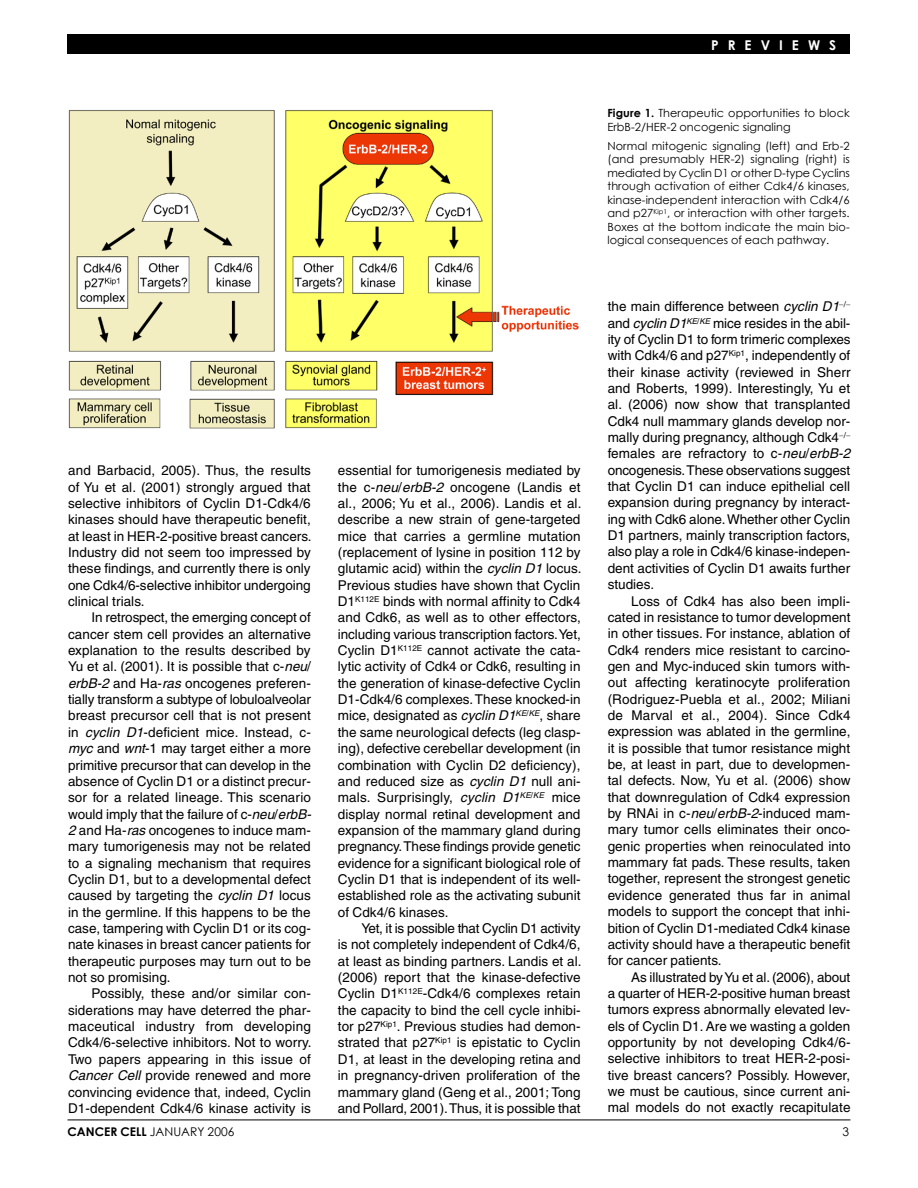
<style>
.page{position:relative;width:918px;height:1188px;background:#fff}
.page>*{position:absolute;margin:0;border:0;box-sizing:border-box;transform-origin:0 0}
.t1{font:13.5px/16.4px "Helvetica";color:#000;text-align:justify}
.t2{font:700 13.5px "Century Gothic";letter-spacing:.67em;color:#fff}
.t3{font:12px "Century Gothic";color:#000}
.t4{font:11.25px/13.5px "Century Gothic";letter-spacing:.005em;color:#000}
.s1{font-style:italic}
.s2{font-weight:700}
</style>
<div class="page">
<hr style="left:68px;top:1120px;width:782px;height:1px;background:#000">
<div style="left:68px;top:35px;width:782px;height:19px;background:#000"></div>
<img style="left:68px;top:110px;width:511px;height:319px">
<p class="t1" style="left:68px;top:462px;width:245px">and Barbacid, 2005). Thus, the results of Yu et al. (2001) strongly argued that selective inhibitors of Cyclin D1-Cdk4/6 kinases should have therapeutic benefit, at least in HER-2-positive breast cancers.<br>Industry did not seem too impressed by these findings, and currently there is only one Cdk4/6-selective inhibitor undergoing clinical trials.</p>
<p class="t1" style="left:68px;top:609px;width:245px;text-indent:24px">In retrospect, the emerging concept of cancer stem cell provides an alternative explanation to the results described by Yu et al. (2001). It is possible that c-<span class="s1">neu</span>/ <span class="s1">erbB-2</span> and Ha-<span class="s1">ras</span> oncogenes preferen&shy;tially transform a subtype of lobuloalveolar breast precursor cell that is not present in <span class="s1">cyclin D1</span>-deficient mice. Instead, c&shy;<span class="s1">myc</span> and <span class="s1">wnt</span>-1 may target either a more primitive precursor that can develop in the absence of Cyclin D1 or a distinct precur&shy;sor for a related lineage. This scenario would imply that the failure of c-<span class="s1">neu</span>/<span class="s1">erbB-2</span> and Ha-<span class="s1">ras</span> oncogenes to induce mam&shy;mary tumorigenesis may not be related to a signaling mechanism that requires Cyclin D1, but to a developmental defect caused by targeting the <span class="s1">cyclin D1</span> locus in the germline. If this happens to be the case, tampering with Cyclin D1 or its cog&shy;nate kinases in breast cancer patients for therapeutic purposes may turn out to be not so promising.</p>
<p class="t1" style="left:68px;top:985px;width:245px;text-indent:24px">Possibly, these and/or similar con&shy;siderations may have deterred the phar&shy;maceutical industry from developing Cdk4/6-selective inhibitors. Not to worry.<br>Two papers appearing in this issue of <span class="s1">Cancer Cell</span> provide renewed and more convincing evidence that, indeed, Cyclin D1-dependent Cdk4/6 kinase activity is</p>
<p class="t3" style="left:68px;top:1124px;width:168px"><span class="s2">CANCER CELL</span> January 2006</p>
<p class="t1" style="left:338px;top:462px;width:245px">essential for tumorigenesis mediated by the c-<span class="s1">neu</span>/<span class="s1">erbB-2</span> oncogene (Landis et al., 2006; Yu et al., 2006). Landis et al. describe a new strain of gene-targeted mice that carries a germline mutation (replacement of lysine in position 112 by glutamic acid) within the <span class="s1">cyclin D1</span> locus.<br>Previous studies have shown that Cyclin D1<sup>K112E</sup> binds with normal affinity to Cdk4 and Cdk6, as well as to other effectors, including various transcription factors. Yet, Cyclin D1<sup>K112E</sup> cannot activate the cata&shy;lytic activity of Cdk4 or Cdk6, resulting in the generation of kinase-defective Cyclin D1-Cdk4/6 complexes. These knocked-in mice, designated as <span class="s1">cyclin D1</span><sup>KE</sup><sup>/</sup><sup>KE</sup>, share the same neurological defects (leg clasp&shy;ing), defective cerebellar development (in combination with Cyclin D2 deficiency), and reduced size as <span class="s1">cyclin D1</span> null ani&shy;mals. Surprisingly, <span class="s1">cyclin D1</span><sup>KE</sup><sup>/</sup><sup>KE</sup> mice display normal retinal development and expansion of the mammary gland during pregnancy. These findings provide genetic evidence for a significant biological role of Cyclin D1 that is independent of its well&shy;established role as the activating subunit of Cdk4/6 kinases.</p>
<p class="t1" style="left:338px;top:920px;width:245px;text-indent:24px">Yet, it is possible that Cyclin D1 activity is not completely independent of Cdk4/6, at least as binding partners. Landis et al. (2006) report that the kinase-defective Cyclin D1<sup>K112E</sup>-Cdk4/6 complexes retain the capacity to bind the cell cycle inhibi&shy;tor p27<sup>Kip1</sup>. Previous studies had demon&shy;strated that p27<sup>Kip1</sup> is epistatic to Cyclin D1, at least in the developing retina and in pregnancy-driven proliferation of the mammary gland (Geng et al., 2001; Tong and Pollard, 2001). Thus, it is possible that</p>
<p class="t2" style="left:711px;top:35px;width:127px">PREVIEWS</p>
<p class="t4" style="left:607px;top:106px;width:244px"><span class="s2">FIGURE 1.</span> Therapeutic opportunities to block<br>ErbB-2/HER-2 oncogenic signaling</p>
<p class="t4" style="left:607px;top:139px;width:244px">Normal mitogenic signaling (left) and Erb-2 (and presumably HER-2) signaling (right) is mediated by Cyclin D1 or other D-type Cyclins through activation of either Cdk4/6 kinases, kinase-independent interaction with Cdk4/6 and p27<sup>Kip1</sup>, or interaction with other targets.<br>Boxes at the bottom indicate the main bio&shy;logical consequences of each pathway.</p>
<p class="t1" style="left:608px;top:298px;width:244px">the main difference between <span class="s1">cyclin D1</span>−<sup>/</sup>− and <span class="s1">cyclin D1</span><sup>KE</sup><sup>/</sup><sup>KE</sup> mice resides in the abil&shy;ity of Cyclin D1 to form trimeric complexes with Cdk4/6 and p27<sup>Kip1</sup>, independently of their kinase activity (reviewed in Sherr and Roberts, 1999). Interestingly, Yu et al. (2006) now show that transplanted Cdk4 null mammary glands develop nor&shy;mally during pregnancy, although Cdk4−<sup>/</sup>− females are refractory to c-<span class="s1">neu</span>/<span class="s1">erbB-2 </span>oncogenesis. These observations suggest that Cyclin D1 can induce epithelial cell expansion during pregnancy by interact&shy;ing with Cdk6 alone. Whether other Cyclin D1 partners, mainly transcription factors, also play a role in Cdk4/6 kinase-indepen&shy;dent activities of Cyclin D1 awaits further studies.</p>
<p class="t1" style="left:608px;top:593px;width:244px;text-indent:24px">Loss of Cdk4 has also been impli&shy;cated in resistance to tumor development in other tissues. For instance, ablation of Cdk4 renders mice resistant to carcino&shy;gen and Myc-induced skin tumors with&shy;out affecting keratinocyte proliferation (Rodriguez-Puebla et al., 2002; Miliani de Marval et al., 2004). Since Cdk4 expression was ablated in the germline, it is possible that tumor resistance might be, at least in part, due to developmen&shy;tal defects. Now, Yu et al. (2006) show that downregulation of Cdk4 expression by RNAi in c-<span class="s1">neu</span>/<span class="s1">erbB-2</span>-induced mam&shy;mary tumor cells eliminates their onco&shy;genic properties when reinoculated into mammary fat pads. These results, taken together, represent the strongest genetic evidence generated thus far in animal models to support the concept that inhi&shy;bition of Cyclin D1-mediated Cdk4 kinase activity should have a therapeutic benefit for cancer patients.</p>
<p class="t1" style="left:608px;top:969px;width:244px;text-indent:24px">As illustrated by Yu et al. (2006), about a quarter of HER-2-positive human breast tumors express abnormally elevated lev&shy;els of Cyclin D1. Are we wasting a golden opportunity by not developing Cdk4/6- selective inhibitors to treat HER-2-posi&shy;tive breast cancers? Possibly. However, we must be cautious, since current ani&shy;mal models do not exactly recapitulate</p>
</div>
